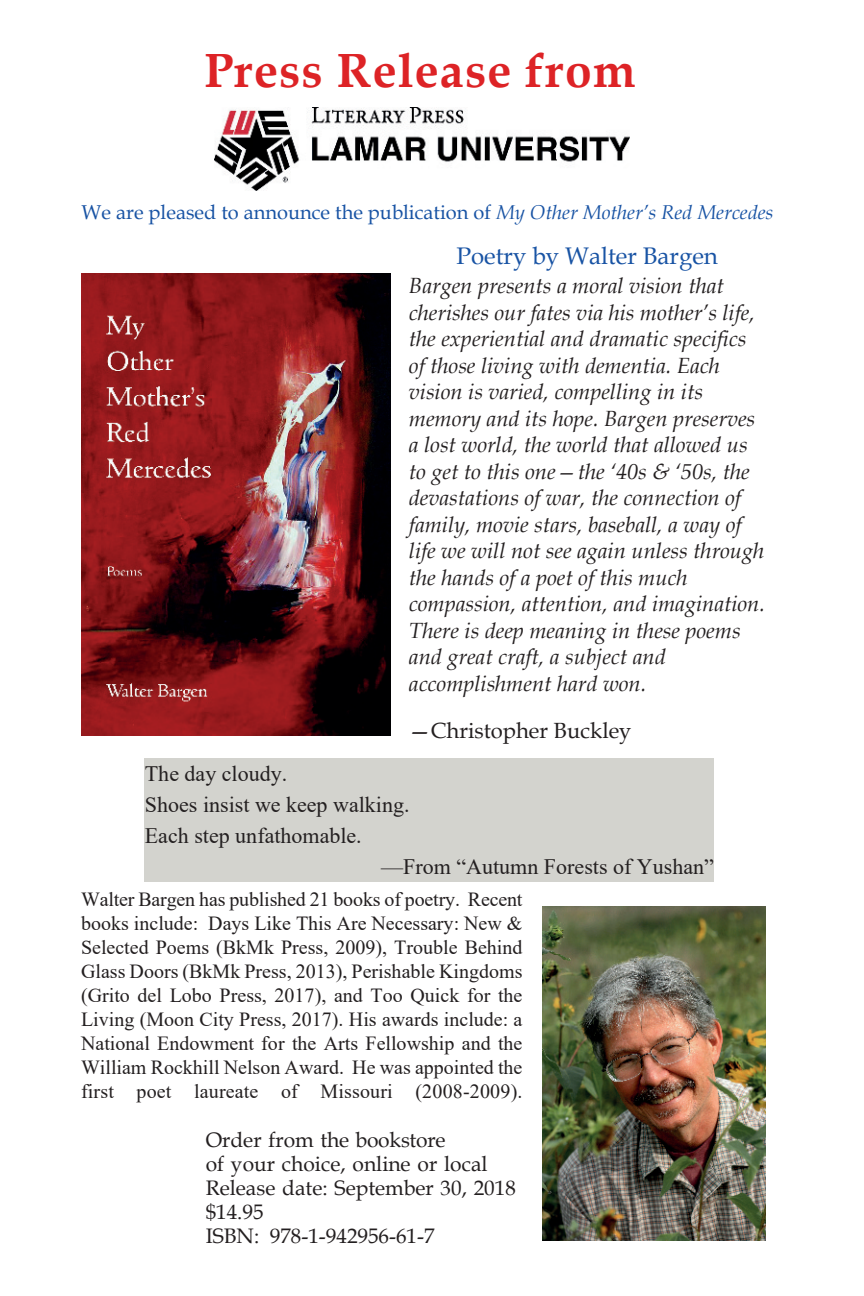
<style>
.page{position:relative;width:864px;height:1296px;background:#fff}
.page>*{position:absolute;margin:0;border:0;box-sizing:border-box;transform-origin:0 0}
.t1{font:700 48px "Book Antiqua";letter-spacing:.02em;color:#dd2326}
.t2{font:24px "Book Antiqua";color:#1853a4}
.t3{font:italic 22px/26.6px "Book Antiqua";color:#231f20}
.t4{font:22px "Times New Roman";color:#231f20}
.t5{font:22px "Book Antiqua";color:#231f20}
.t6{font:21px/24px "Book Antiqua";color:#231f20}
.t7{font:20px/24px "Times New Roman";letter-spacing:.01em;color:#231f20;text-align:justify}
.t8{font:20px "Book Antiqua";color:#1853a4}
.s1{font-style:italic}
</style>
<div class="page">
<img style="left:214px;top:107px;width:415px;height:84px">
<div style="left:145px;top:759px;width:569px;height:123px;background:#d3d3ce"></div>
<img style="left:81px;top:273px;width:309px;height:463px">
<img style="left:543px;top:907px;width:223px;height:334px">
<h1 class="t1" style="left:204px;top:52px;width:433px">Press Release from</h1>
<p class="t8" style="left:81px;top:205px;width:693px">We are pleased to announce the publication of <span class="s1">My Other Mother’s Red Mercedes</span></p>
<p class="t2" style="left:457px;top:247px;width:263px">Poetry by Walter Bargen</p>
<p class="t3" style="left:409px;top:275px;width:358px">Bargen presents a moral vision that cherishes our fates via his mother’s life, the experiential and dramatic specifics of those living with dementia. Each vision is varied, compelling in its memory and its hope. Bargen preserves a lost world, the world that allowed us to get to this one—the ‘40s &amp; ‘50s, the devastations of war, the connection of family, movie stars, baseball, a way of life we will not see again unless through the hands of a poet of this much compassion, attention, and imagination.<br>There is deep meaning in these poems and great craft, a subject and accomplishment hard won.</p>
<p class="t5" style="left:409px;top:722px;width:224px">—Christopher Buckley</p>
<p class="t4" style="left:145px;top:765px;width:144px">The day cloudy.</p>
<p class="t4" style="left:145px;top:797px;width:266px">Shoes insist we keep walking.</p>
<p class="t4" style="left:145px;top:828px;width:218px">Each step unfathomable.</p>
<p class="t4" style="left:381px;top:859px;width:334px">—From “Autumn Forests of Yushan”</p>
<p class="t7" style="left:81px;top:889px;width:443px">Walter Bargen has published 21 books of poetry. Recent books include: Days Like This Are Necessary: New &amp; Selected Poems (BkMk Press, 2009), Trouble Behind Glass Doors (BkMk Press, 2013), Perishable Kingdoms (Grito del Lobo Press, 2017), and Too Quick for the Living (Moon City Press, 2017). His awards include: a National Endowment for the Arts Fellowship and the William Rockhill Nelson Award. He was appointed the first poet laureate of Missouri (2008-2009).</p>
<p class="t6" style="left:206px;top:1130px;width:312px">Order from the bookstore<br>of your choice, online or local<br>Release date: September 30, 2018 $14.95<br>ISBN: 978-1-942956-61-7</p>
</div>
